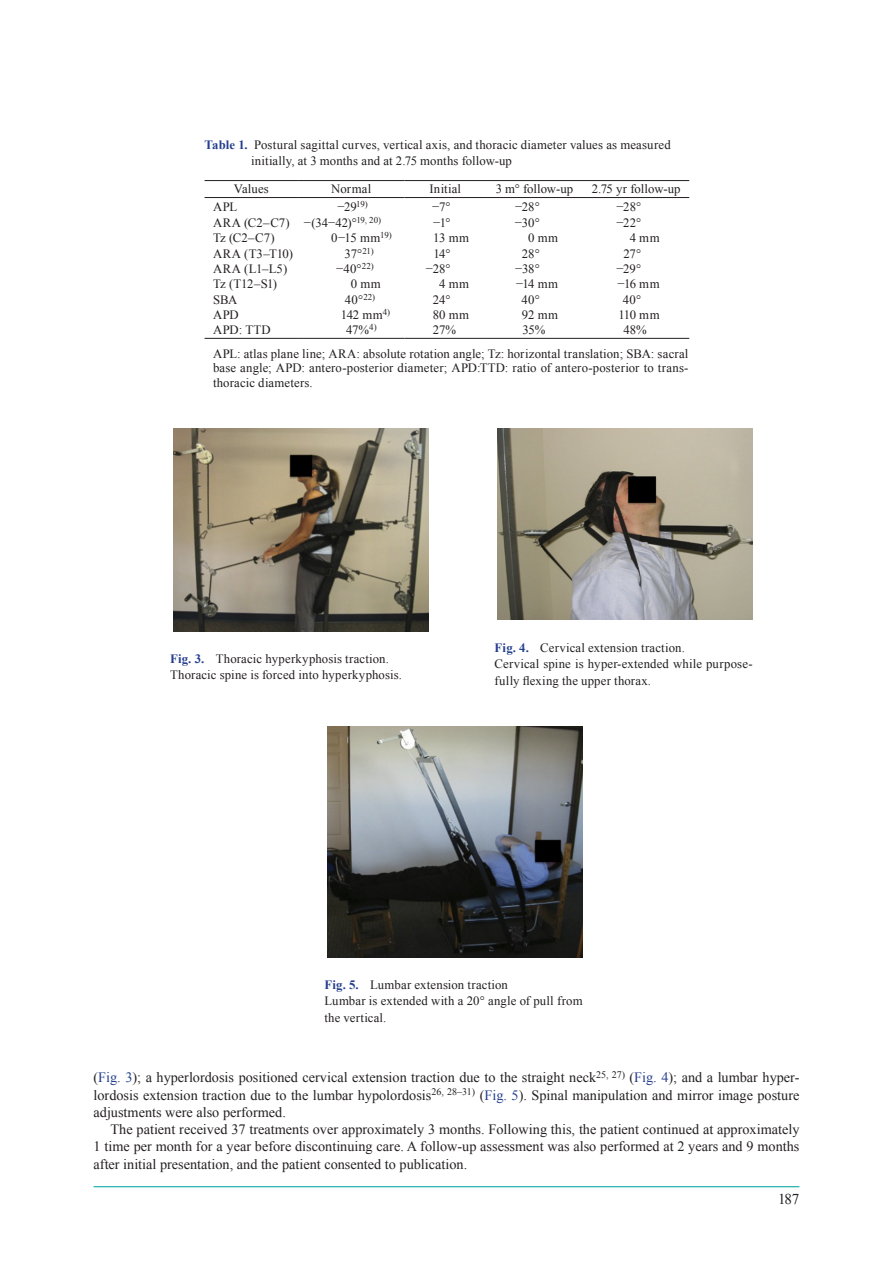
<style>
.page{position:relative;width:893px;height:1263px;background:#fff}
.page>*{position:absolute;margin:0;border:0;box-sizing:border-box;transform-origin:0 0}
.t1{font:15px "Times New Roman";color:#231f20}
.t2{font:14.25px/17.2px "Times New Roman";color:#231f20;text-align:justify}
.t3{font:12.75px/16.5px "Times New Roman";letter-spacing:.01em;color:#231f20}
.s1{font-weight:700;color:#253f8e}
.s2{color:#253f8e}
</style>
<div class="page">
<hr style="left:94px;top:1186px;width:705px;height:1px;background:#00a6a4">
<hr style="left:205px;top:338px;width:93px;height:1px;background:#231f20">
<hr style="left:298px;top:338px;width:106px;height:1px;background:#231f20">
<hr style="left:404px;top:338px;width:82px;height:1px;background:#231f20">
<hr style="left:486px;top:338px;width:97px;height:1px;background:#231f20">
<hr style="left:583px;top:338px;width:106px;height:1px;background:#231f20">
<hr style="left:205px;top:180px;width:93px;height:1px;background:#231f20">
<hr style="left:298px;top:180px;width:106px;height:1px;background:#231f20">
<hr style="left:404px;top:180px;width:82px;height:1px;background:#231f20">
<hr style="left:486px;top:180px;width:97px;height:1px;background:#231f20">
<hr style="left:583px;top:180px;width:106px;height:1px;background:#231f20">
<hr style="left:205px;top:197px;width:93px;height:1px;background:#231f20">
<hr style="left:298px;top:197px;width:106px;height:1px;background:#231f20">
<hr style="left:404px;top:197px;width:82px;height:1px;background:#231f20">
<hr style="left:486px;top:197px;width:97px;height:1px;background:#231f20">
<hr style="left:583px;top:197px;width:106px;height:1px;background:#231f20">
<img style="left:173px;top:429px;width:255px;height:202px">
<img style="left:497px;top:429px;width:256px;height:191px">
<img style="left:327px;top:726px;width:256px;height:231px">
<p class="t3" style="left:251px;top:136px;width:421px;text-indent:-46px"><span class="s1">Table 1.</span> Postural sagittal curves, vertical axis, and thoracic diameter values as measured initially, at 3 months and at 2.75 months follow-up</p>
<p class="t3" style="left:234px;top:181px;width:37px">Values</p>
<p class="t3" style="left:331px;top:181px;width:41px">Normal</p>
<p class="t3" style="left:429px;top:181px;width:33px">Initial</p>
<p class="t3" style="left:496px;top:181px;width:79px">3 m° follow-up</p>
<p class="t3" style="left:592px;top:181px;width:90px">2.75 yr follow-up</p>
<p class="t3" style="left:213px;top:199px;width:26px">APL</p>
<p class="t3" style="left:337px;top:199px;width:32px">−29<sup>19)</sup></p>
<p class="t3" style="left:432px;top:199px;width:20px">−7°</p>
<p class="t3" style="left:515px;top:199px;width:26px">−28°</p>
<p class="t3" style="left:616px;top:199px;width:26px">−28°</p>
<p class="t3" style="left:213px;top:214px;width:170px">ARA (C2–C7) −(34−42)°<sup>19,</sup> <sup>20)</sup></p>
<p class="t3" style="left:433px;top:214px;width:19px">−1°</p>
<p class="t3" style="left:515px;top:214px;width:26px">−30°</p>
<p class="t3" style="left:616px;top:214px;width:26px">−22°</p>
<p class="t3" style="left:213px;top:230px;width:63px">Tz (C2–C7)</p>
<p class="t3" style="left:331px;top:230px;width:62px">0−15 mm<sup>19)</sup></p>
<p class="t3" style="left:433px;top:230px;width:37px">13 mm</p>
<p class="t3" style="left:528px;top:230px;width:31px">0mm</p>
<p class="t3" style="left:630px;top:230px;width:31px">4mm</p>
<p class="t3" style="left:213px;top:245px;width:81px">ARA (T3–T10)</p>
<p class="t3" style="left:345px;top:245px;width:31px">37°<sup>21)</sup></p>
<p class="t3" style="left:434px;top:245px;width:19px">14°</p>
<p class="t3" style="left:522px;top:245px;width:19px">28°</p>
<p class="t3" style="left:623px;top:245px;width:19px">27°</p>
<p class="t3" style="left:213px;top:260px;width:76px">ARA (L1–L5)</p>
<p class="t3" style="left:336px;top:260px;width:39px">−40°<sup>22)</sup></p>
<p class="t3" style="left:426px;top:260px;width:26px">−28°</p>
<p class="t3" style="left:515px;top:260px;width:26px">−38°</p>
<p class="t3" style="left:616px;top:260px;width:26px">−29°</p>
<p class="t3" style="left:213px;top:276px;width:66px">Tz (T12–S1)</p>
<p class="t3" style="left:351px;top:276px;width:31px">0mm</p>
<p class="t3" style="left:439px;top:276px;width:31px">4mm</p>
<p class="t3" style="left:516px;top:276px;width:43px">−14 mm</p>
<p class="t3" style="left:618px;top:276px;width:43px">−16 mm</p>
<p class="t3" style="left:213px;top:291px;width:26px">SBA</p>
<p class="t3" style="left:345px;top:291px;width:32px">40°<sup>22)</sup></p>
<p class="t3" style="left:433px;top:291px;width:19px">24°</p>
<p class="t3" style="left:521px;top:291px;width:20px">40°</p>
<p class="t3" style="left:623px;top:291px;width:20px">40°</p>
<p class="t3" style="left:213px;top:306px;width:27px">APD</p>
<p class="t3" style="left:341px;top:306px;width:51px">142 mm<sup>4)</sup></p>
<p class="t3" style="left:433px;top:306px;width:38px">80 mm</p>
<p class="t3" style="left:522px;top:306px;width:38px">92 mm</p>
<p class="t3" style="left:618px;top:306px;width:43px">110 mm</p>
<p class="t3" style="left:213px;top:321px;width:59px">APD: TTD</p>
<p class="t3" style="left:346px;top:321px;width:32px">47%<sup>4)</sup></p>
<p class="t3" style="left:433px;top:321px;width:25px">27%</p>
<p class="t3" style="left:523px;top:321px;width:24px">35%</p>
<p class="t3" style="left:213px;top:318px;width:477px;line-height:23.5px;text-indent:410px">48%<br>APL: atlas plane line; ARA: absolute rotation angle; Tz: horizontal translation; SBA: sacral</p>
<p class="t3" style="left:213px;top:360px;width:477px;line-height:14.7px">base angle; APD: antero-posterior diameter; APD:TTD: ratio of antero-posterior to trans&shy;thoracic diameters.</p>
<p class="t3" style="left:170px;top:650px;width:233px"><span class="s1">Fig. 3.</span> Thoracic hyperkyphosis traction.<br>Thoracic spine is forced into hyperkyphosis.</p>
<p class="t3" style="left:494px;top:639px;width:260px"><span class="s1">Fig. 4.</span> Cervical extension traction.<br>Cervical spine is hyper-extended while purpose&shy;fully flexing the upper thorax.</p>
<p class="t3" style="left:324px;top:976px;width:260px"><span class="s1">Fig. 5.</span> Lumbar extension traction<br>Lumbar is extended with a 20° angle of pull from the vertical.</p>
<p class="t2" style="left:94px;top:1069px;width:707px">(<span class="s2">Fig. 3</span>); a hyperlordosis positioned cervical extension traction due to the straight neck<sup>25,</sup> <sup>27)</sup> (<span class="s2">Fig. 4</span>); and a lumbar hyper&shy;lordosis extension traction due to the lumbar hypolordosis<sup>26,</sup> <sup>28–31)</sup> (<span class="s2">Fig. 5</span>). Spinal manipulation and mirror image posture adjustments were also performed.</p>
<p class="t2" style="left:94px;top:1120px;width:707px;text-indent:17px">The patient received 37 treatments over approximately 3 months. Following this, the patient continued at approximately 1 time per month for a year before discontinuing care. A follow-up assessment was also performed at 2 years and 9 months after initial presentation, and the patient consented to publication.</p>
<p class="t1" style="left:778px;top:1188px;width:23px">187</p>
</div>
